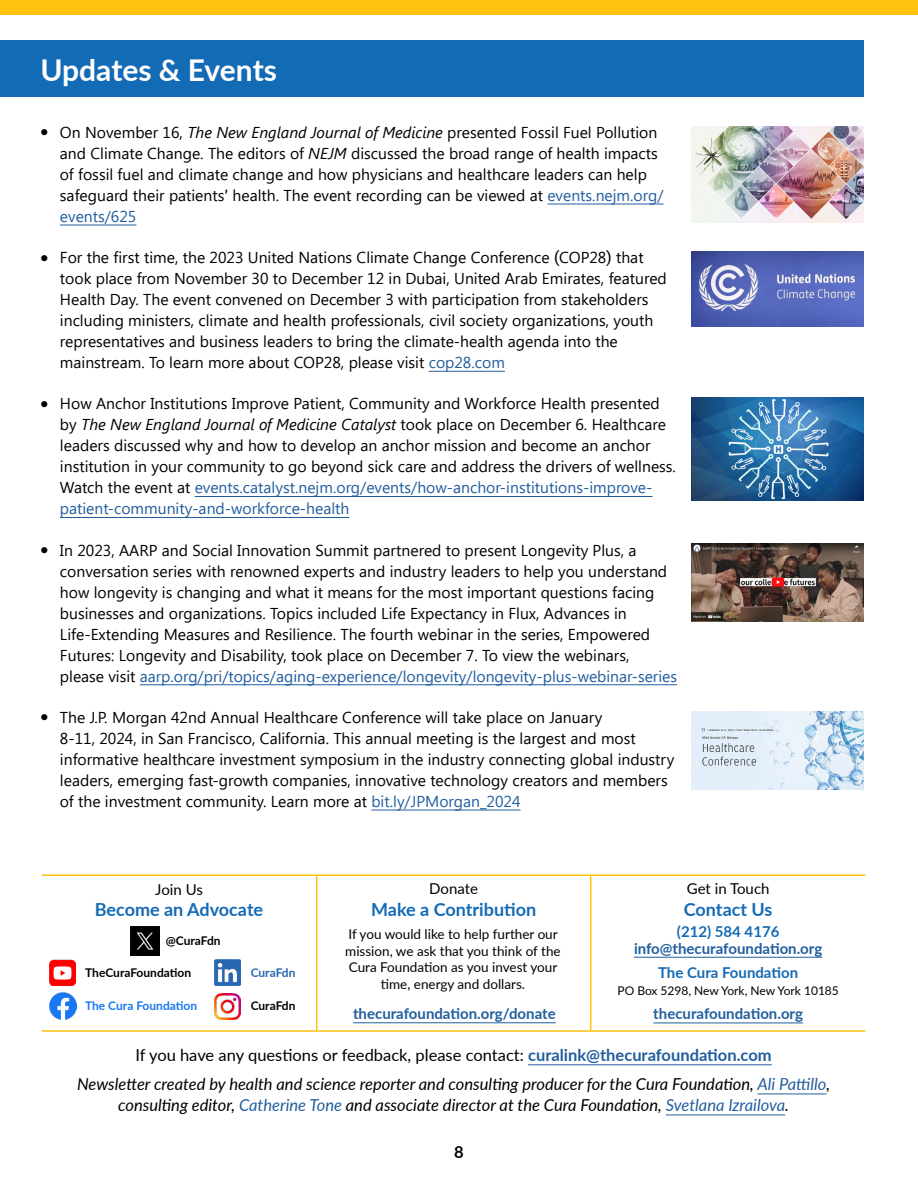
<style>
.page{position:relative;width:918px;height:1188px;background:#fff}
.page>*{position:absolute;margin:0;border:0;box-sizing:border-box;transform-origin:0 0}
.t1{font:700 30px "Lato";letter-spacing:-.005em;color:#fff}
.t2{font:700 18px "Lato";color:#146bb5}
.t3{font:italic 16.5px/29.1px "Lato";color:#000;text-align:center}
.t4{font:700 16.5px "Lato";color:#000}
.t5{font:15.75px/21px "Segoe UI";color:#000}
.t6{font:700 15px "Lato";color:#215e9e}
.t7{font:700 15px "Lato";color:#146bb5}
.t8{font:15px "Lato";color:#000}
.t9{font:13.5px/16.5px "Lato";color:#000;text-align:center}
.t10{font:700 12px "Lato";letter-spacing:-.005em;color:#000}
.t11{font:12px "Lato";color:#000}
.t12{font:700 12px "Lato";color:#1877f2}
.t13{font:700 12px "Lato";letter-spacing:-.005em;color:#2867b2}
.s1{font-style:italic}
.s2{font-family:"Roboto"}
.s3{color:#215e9e}
.s4{font-style:normal}
.s5{font-weight:700;font-style:normal;color:#215e9e}
</style>
<div class="page">
<div style="left:0;top:0;width:918px;height:15px;background:#ffc20e"></div>
<div style="left:0;top:40px;width:864px;height:57px;background:#146bb5"></div>
<hr style="left:547px;top:204px;width:117px;height:1px;background:#215e9e">
<hr style="left:60px;top:225px;width:76px;height:1px;background:#215e9e">
<hr style="left:429px;top:371px;width:76px;height:1px;background:#215e9e">
<hr style="left:195px;top:496px;width:458px;height:1px;background:#215e9e">
<hr style="left:60px;top:517px;width:289px;height:1px;background:#215e9e">
<hr style="left:140px;top:684px;width:537px;height:1px;background:#215e9e">
<hr style="left:371px;top:810px;width:150px;height:1px;background:#215e9e">
<img style="left:692px;top:126px;width:172px;height:96px">
<img style="left:691px;top:543px;width:173px;height:78px">
<img style="left:691px;top:712px;width:173px;height:78px">
<img style="left:691px;top:397px;width:173px;height:104px">
<img style="left:691px;top:251px;width:172px;height:75px">
<hr style="left:528px;top:1064px;width:244px;height:1px;background:#215e9e">
<hr style="left:757px;top:1094px;width:69px;height:1px;background:#215e9e">
<hr style="left:666px;top:1115px;width:119px;height:1px;background:#215e9e">
<hr style="left:42px;top:874px;width:823px;height:2px;background:#ffc20e">
<hr style="left:634px;top:957px;width:188px;height:1px;background:#215e9e">
<hr style="left:653px;top:1023px;width:150px;height:1px;background:#215e9e">
<hr style="left:353px;top:1022px;width:203px;height:1px;background:#215e9e">
<img style="left:49px;top:960px;width:27px;height:25px">
<img style="left:214px;top:959px;width:26px;height:26px">
<img style="left:214px;top:994px;width:26px;height:26px">
<img style="left:49px;top:993px;width:27px;height:27px">
<img style="left:131px;top:926px;width:29px;height:30px">
<hr style="left:316px;top:875px;width:1px;height:155px;background:#ffc20e">
<hr style="left:590px;top:875px;width:1px;height:155px;background:#ffc20e">
<hr style="left:42px;top:1030px;width:823px;height:2px;background:#ffc20e">
<h1 class="t1" style="left:40px;top:48px;width:238px">Updates &amp; Events</h1>
<p class="t5" style="left:60px;top:122px;width:605px;text-indent:-19px">● On November 16, <span class="s1">The New England Journal of Medicine</span> presented Fossil Fuel Pollution and Climate Change. The editors of <span class="s1">NEJM</span> discussed the broad range of health impacts of fossil fuel and climate change and how physicians and healthcare leaders can help safeguard their patients<span class="s2">’</span> health. The event recording can be viewed at <span class="s3">events.nejm.org/ events/625</span></p>
<p class="t5" style="left:60px;top:247px;width:608px;text-indent:-19px">● For the first time, the 2023 United Nations Climate Change Conference <span class="s2">(</span>COP28<span class="s2">)</span> that took place from November 30 to December 12 in Dubai, United Arab Emirates, featured Health Day. The event convened on December 3 with participation from stakeholders including ministers, climate and health professionals, civil society organizations, youth representatives and business leaders to bring the climate-health agenda into the mainstream. To learn more about COP28, please visit <span class="s3">cop28.com</span></p>
<p class="t5" style="left:60px;top:393px;width:618px;text-indent:-19px">● How Anchor Institutions Improve Patient, Community and Workforce Health presented by <span class="s1">The New England Journal of Medicine Catalyst</span> took place on December 6. Healthcare leaders discussed why and how to develop an anchor mission and become an anchor institution in your community to go beyond sick care and address the drivers of wellness.<br>Watch the event at <span class="s3">events.catalyst.nejm.org/events/how-anchor-institutions-improve&shy;patient-community-and-workforce-health</span></p>
<p class="t5" style="left:60px;top:540px;width:619px;text-indent:-19px">● In 2023, AARP and Social Innovation Summit partnered to present Longevity Plus, a conversation series with renowned experts and industry leaders to help you understand how longevity is changing and what it means for the most important questions facing businesses and organizations. Topics included Life Expectancy in Flux, Advances in Life-Extending Measures and Resilience. The fourth webinar in the series, Empowered Futures: Longevity and Disability, took place on December 7. To view the webinars, please visit <span class="s3">aarp.org/pri/topics/aging-experience/longevity/longevity-plus-webinar-series</span></p>
<p class="t5" style="left:60px;top:707px;width:616px;text-indent:-19px">● The J.P. Morgan 42nd Annual Healthcare Conference will take place on January<br>8-11, 2024, in San Francisco, California. This annual meeting is the largest and most informative healthcare investment symposium in the industry connecting global industry leaders, emerging fast-growth companies, innovative technology creators and members of the investment community. Learn more at <span class="s3">bit.ly/JPMorgan_2024</span></p>
<p class="t8" style="left:155px;top:878px;width:49px">Join Us</p>
<p class="t2" style="left:95px;top:896px;width:170px">Become an Advocate</p>
<p class="t10" style="left:166px;top:932px;width:56px">@CuraFdn</p>
<p class="t10" style="left:85px;top:963px;width:108px">TheCuraFoundation</p>
<p class="t13" style="left:251px;top:963px;width:46px">CuraFdn</p>
<p class="t12" style="left:85px;top:997px;width:114px">The Cura Foundation</p>
<p class="t10" style="left:251px;top:997px;width:46px">CuraFdn</p>
<p class="t8" style="left:429px;top:878px;width:50px">Donate</p>
<p class="t2" style="left:371px;top:896px;width:167px">Make a Contribution</p>
<p class="t9" style="left:345px;top:925px;width:217px">If you would like to help further our mission, we ask that you think of the<br>Cura Foundation as you invest your time, energy and dollars.</p>
<p class="t6" style="left:353px;top:1003px;width:204px">thecurafoundation.org/donate</p>
<p class="t8" style="left:687px;top:878px;width:84px">Get in Touch</p>
<p class="t2" style="left:684px;top:896px;width:90px">Contact Us</p>
<p class="t7" style="left:677px;top:921px;width:104px">(212) 584 4176</p>
<p class="t6" style="left:634px;top:937px;width:190px">info@thecurafoundation.org</p>
<p class="t7" style="left:658px;top:962px;width:142px">The Cura Foundation</p>
<p class="t11" style="left:617px;top:982px;width:223px">PO Box 5298, New York, New York 10185</p>
<p class="t6" style="left:653px;top:1003px;width:151px">thecurafoundation.org</p>
<p class="t3" style="left:77px;top:1040px;width:755px"><span class="s4">If you have any questions or feedback, please contact:</span> <span class="s5">curalink@thecurafoundation.com<br></span>Newsletter created by health and science reporter and consulting producer for the Cura Foundation, <span class="s3">Ali Pattillo</span>,</p>
<p class="t3" style="left:118px;top:1090px;width:672px">consulting editor, <span class="s3">Catherine Tone</span> and associate director at the Cura Foundation, <span class="s3">Svetlana Izrailova</span>.</p>
<p class="t4" style="left:454px;top:1140px;width:11px">8</p>
</div>
